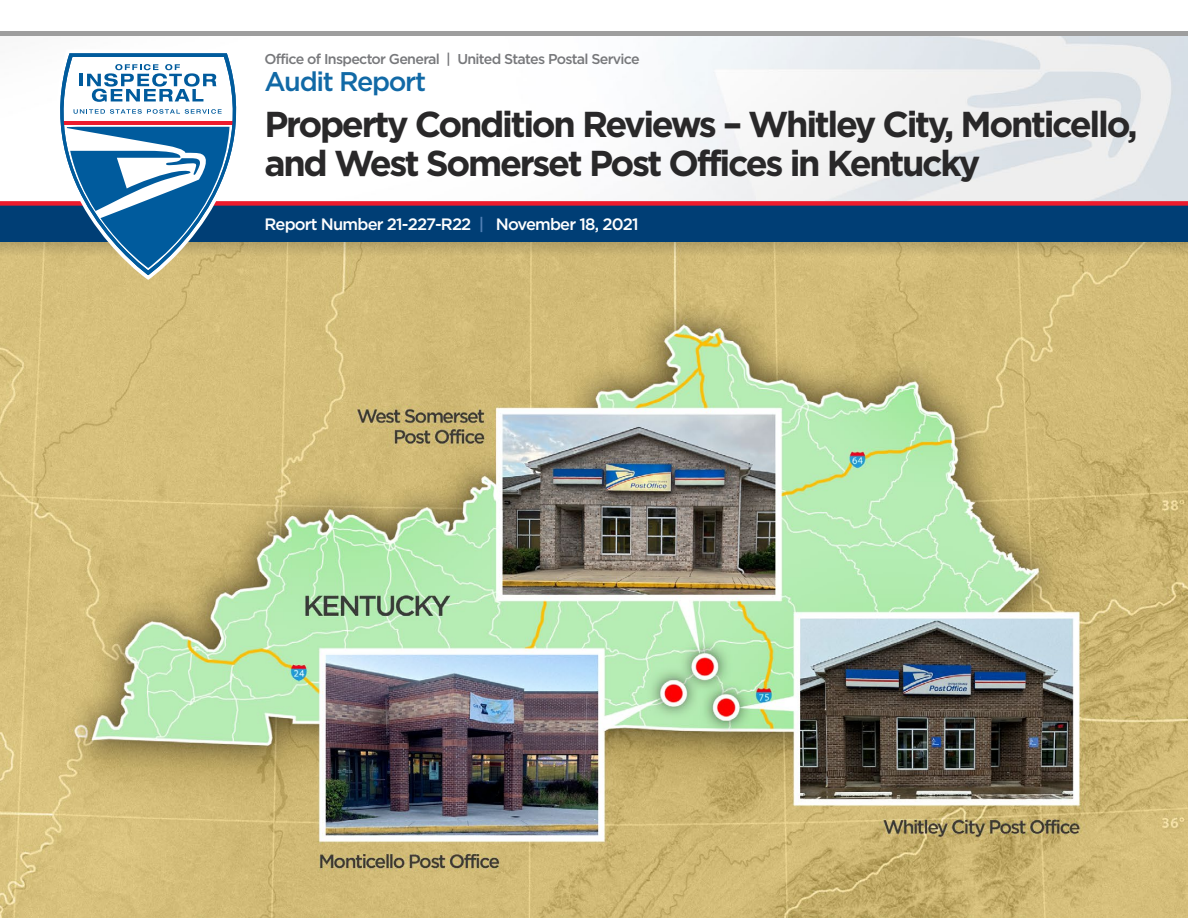
<style>
.page{position:relative;width:1188px;height:918px;background:#fff}
.page>*{position:absolute;margin:0;border:0;box-sizing:border-box;transform-origin:0 0}
.t1{font:700 36px/39px "Gotham";letter-spacing:-.065em;color:#292829}
.t2{font:500 27px "Gotham";letter-spacing:-.05em;color:#1169a6}
.t3{font:500 16.5px "Gotham";letter-spacing:-.05em;color:#fff}
.t4{font:500 14.25px "Gotham";letter-spacing:-.05em;color:#77787b}
.s1{color:#5381b7}
</style>
<div class="page">
<img style="left:0;top:31px;width:1188px;height:887px">
<svg style="left:0;top:242px;width:1188px;height:18px;background:#c5b071"></svg>
<div style="left:0;top:202px;width:1188px;height:40px;background:#003e75"></div>
<img style="left:0;top:36px;width:1188px;height:165px">
<div style="left:0;top:201px;width:1188px;height:5px;background:#ed1b2d"></div>
<svg style="left:43px;top:50px;width:210px;height:230px;fill:#d8c17d"></svg>
<svg style="left:26px;top:53px;width:244px;height:222px"></svg>
<svg style="left:74px;top:109px;width:148px;height:5px"></svg>
<hr style="left:0;top:32px;width:1188px;height:4px;background:#9e9e9e">
<p class="t4" style="left:265px;top:51px;width:377px">Office of Inspector General | United States Postal Service</p>
<p class="t2" style="left:265px;top:66px;width:163px">Audit Report</p>
<p class="t1" style="left:265px;top:104px;width:875px">Property Condition Reviews – Whitley City, Monticello, and West Somerset Post Offices in Kentucky</p>
<p class="t3" style="left:265px;top:215px;width:376px">Report Number 21-227-R22 <span class="s1">|</span> November 18, 2021</p>
</div>
